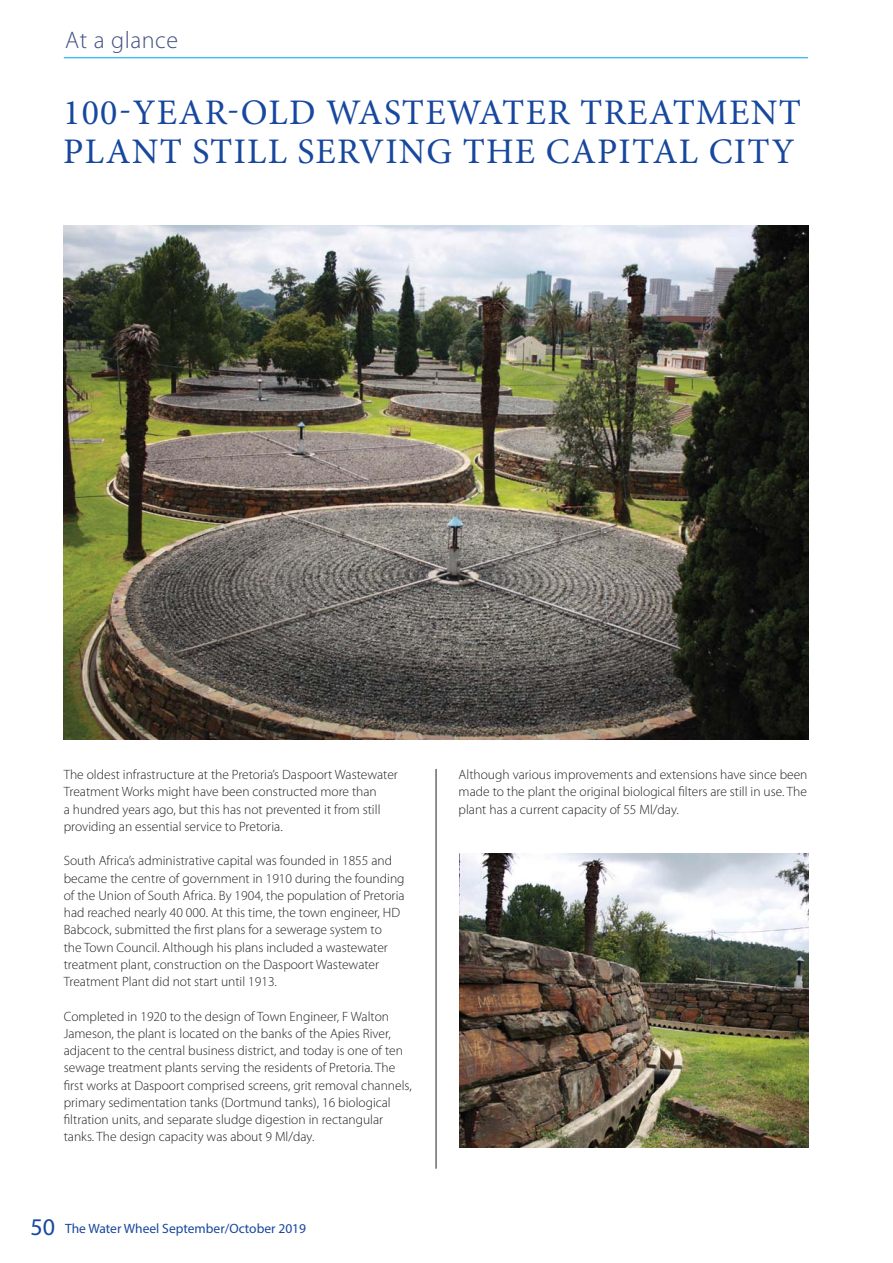
<style>
.page{position:relative;width:893px;height:1263px;background:#fff}
.page>*{position:absolute;margin:0;border:0;box-sizing:border-box;transform-origin:0 0}
.t1{font:36px/39px "Minion Pro";letter-spacing:.035em;color:#17479e}
.t2{font:300 24px "Myriad Pro";letter-spacing:.025em;color:#415080}
.t3{font:300 13.5px/17.2px "Myriad Pro";color:#231f20}
.t4{font:13.5px "Myriad Pro";color:#17479e}
.s1{font-size:24px}
</style>
<div class="page">
<hr style="left:64px;top:57px;width:744px;height:1px;background:#00aeef">
<img style="left:64px;top:225px;width:745px;height:515px">
<hr style="left:436px;top:769px;width:1px;height:400px;background:#231f20">
<img style="left:459px;top:853px;width:350px;height:294px">
<h2 class="t2" style="left:65px;top:31px;width:115px">At a glance</h2>
<h1 class="t1" style="left:63px;top:92px;width:739px">100-YEAR-OLD WASTEWATER TREATMENT<br>PLANT STILL SERVING THE CAPITAL CITY</h1>
<p class="t3" style="left:64px;top:767px;width:336px">The oldest infrastructure at the Pretoria’s Daspoort Wastewater Treatment Works might have been constructed more than<br>a hundred years ago, but this has not prevented it from still providing an essential service to Pretoria.</p>
<p class="t3" style="left:64px;top:853px;width:342px">South Africa’s administrative capital was founded in 1855 and became the centre of government in 1910 during the founding of the Union of South Africa. By 1904, the population of Pretoria had reached nearly 40 000. At this time, the town engineer, HD Babcock, submitted the first plans for a sewerage system to<br>the Town Council. Although his plans included a wastewater treatment plant, construction on the Daspoort Wastewater Treatment Plant did not start until 1913.</p>
<p class="t3" style="left:64px;top:1009px;width:350px">Completed in 1920 to the design of Town Engineer, F Walton Jameson, the plant is located on the banks of the Apies River, adjacent to the central business district, and today is one of ten sewage treatment plants serving the residents of Pretoria. The first works at Daspoort comprised screens, grit removal channels, primary sedimentation tanks (Dortmund tanks), 16 biological filtration units, and separate sludge digestion in rectangular tanks. The design capacity was about 9 Ml/day.</p>
<p class="t4" style="left:30px;top:1223px;width:277px"><span class="s1">50</span> The Water Wheel September/October 2019</p>
<p class="t3" style="left:459px;top:767px;width:350px;text-align:justify">Although various improvements and extensions have since been made to the plant the original biological filters are still in use. The plant has a current capacity of 55 Ml/day.</p>
</div>
